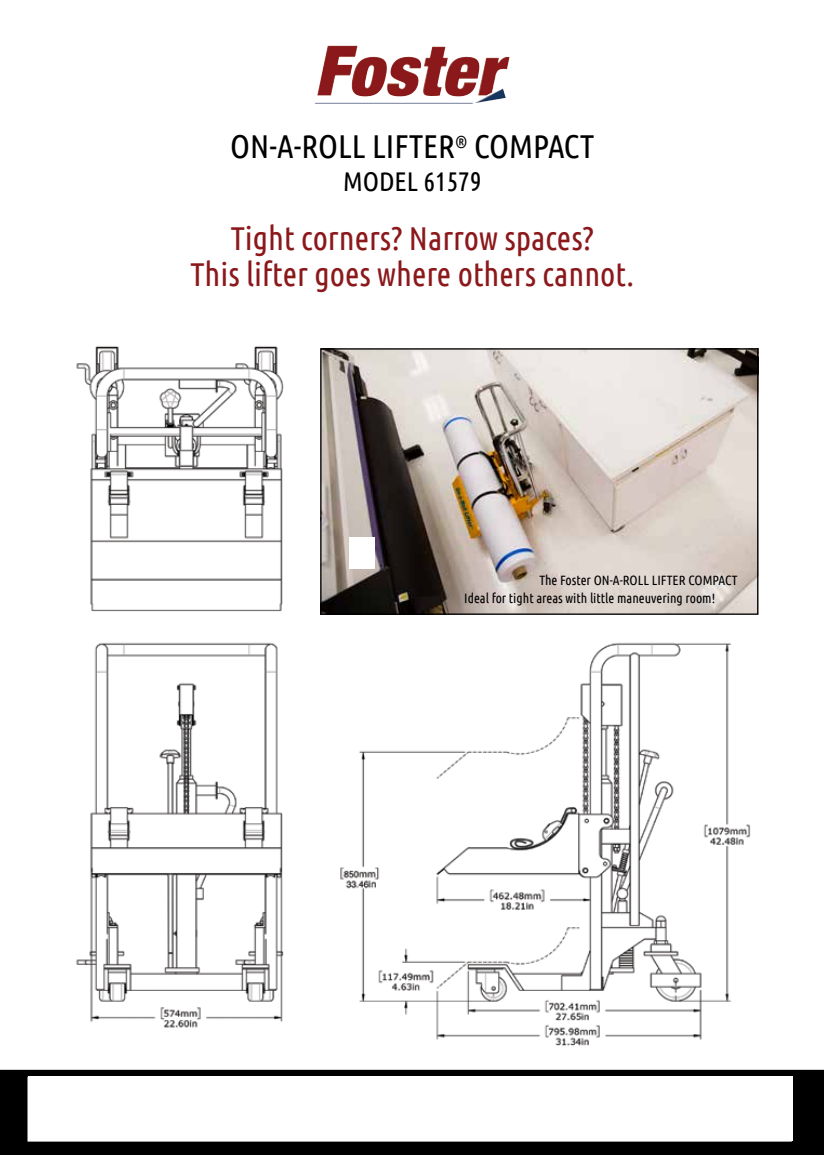
<style>
.page{position:relative;width:824px;height:1155px;background:#fff}
.page>*{position:absolute;margin:0;border:0;box-sizing:border-box;transform-origin:0 0}
.t1{font:33px/36px "Ubuntu Condensed";color:#8b181b;text-align:center}
.t2{font:33px "Ubuntu Condensed";color:#000}
.t3{font:27px "Ubuntu Condensed";color:#000}
.t4{font:13.5px/18px "Ubuntu Condensed";color:#000}
</style>
<div class="page">
<img style="left:322px;top:350px;width:434px;height:262px">
<svg style="left:0;top:1069px;width:824px;height:85px;background:#171717"></svg>
<img style="left:317px;top:46px;width:148px;height:50px">
<img style="left:76px;top:346px;width:208px;height:266px">
<img style="left:76px;top:642px;width:208px;height:386px">
<img style="left:340px;top:642px;width:411px;height:404px">
<div style="left:349px;top:537px;width:26px;height:31px;background:#fff"></div>
<div style="left:320px;top:348px;width:438px;height:266px;border:1px solid #000"></div>
<div style="left:28px;top:1075px;width:764px;height:65px;background:#fff"></div>
<h1 class="t2" style="left:230px;top:126px;width:365px">ON-A-ROLL LIFTER<sup>®</sup> COMPACT</h1>
<h2 class="t3" style="left:343px;top:164px;width:140px">MODEL 61579</h2>
<h1 class="t1" style="left:190px;top:219px;width:445px">Tight corners? Narrow spaces?<br>This lifter goes where others cannot.</h1>
<p class="t4" style="left:464px;top:571px;width:275px;text-indent:75px">The Foster ON-A-ROLL LIFTER COMPACT<br>Ideal for tight areas with little maneuvering room!</p>
</div>
